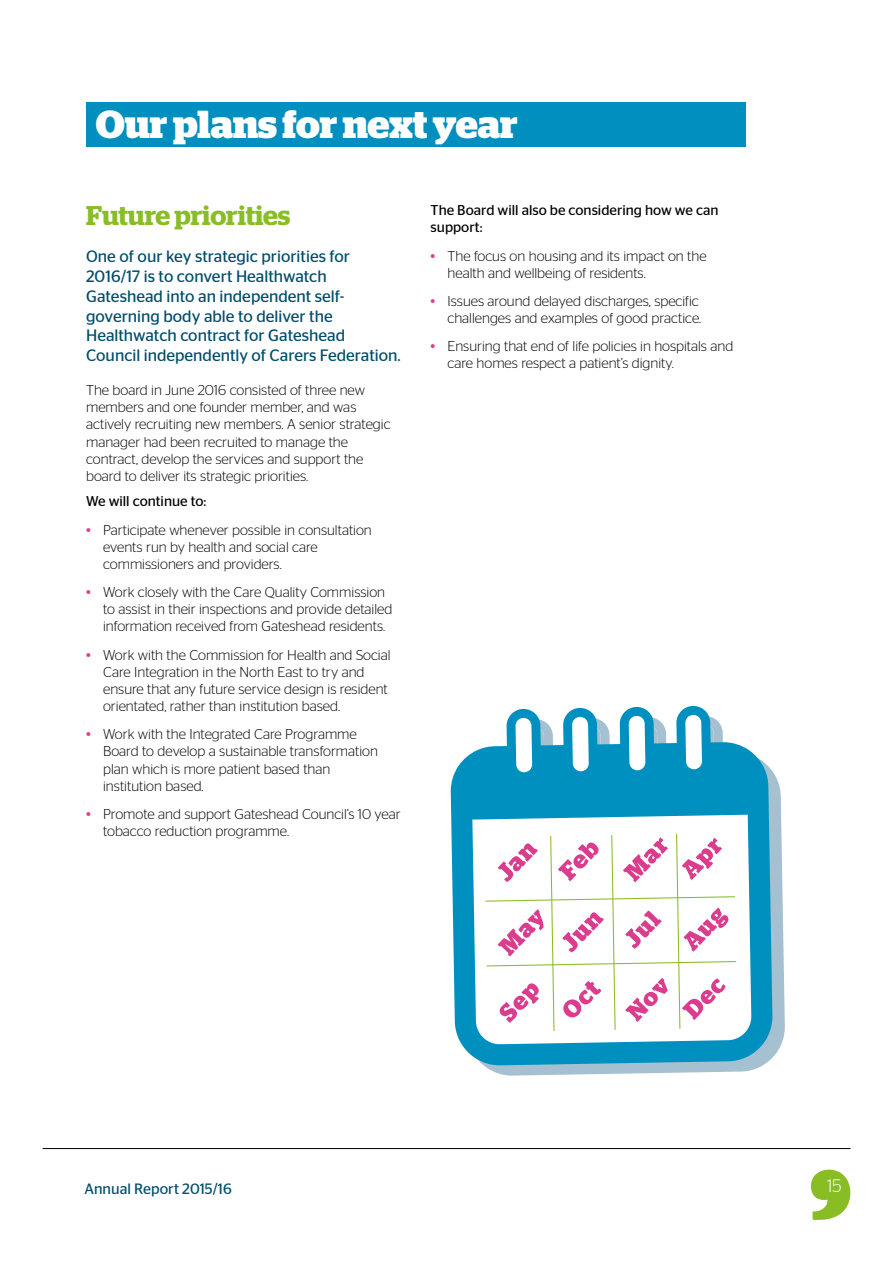
<style>
.page{position:relative;width:893px;height:1263px;background:#fff}
.page>*{position:absolute;margin:0;border:0;box-sizing:border-box;transform-origin:0 0}
.t1{font:700 39px "Stag";color:#fff}
.t2{font:600 27px "Stag";letter-spacing:-.005em;color:#89bd24}
.t3{font:300 18px "Stag Sans";color:#fff}
.t4{font:16.5px/19.8px "Stag Sans";color:#004d6a}
.t5{font:15px "Stag Sans";color:#004d6a}
.t6{font:300 14.25px/17.1px "Stag Sans";color:#000}
.t7{font:14.25px/17.1px "Stag Sans";color:#000}
.s1{font-size:16.5px;color:#db3c8e}
</style>
<div class="page">
<hr style="left:43px;top:1148px;width:807px;height:1px;background:#000">
<svg style="left:811px;top:1170px;width:40px;height:50px"></svg>
<svg style="left:483px;top:771px;width:302px;height:304px;fill:#a5c0d0"></svg>
<svg style="left:451px;top:756px;width:321px;height:309px;fill:#0090c0"></svg>
<svg style="left:467px;top:706px;width:298px;height:325px"></svg>
<div style="left:86px;top:102px;width:659px;height:45px;background:#008fbe"></div>
<h1 class="t1" style="left:96px;top:101px;width:424px">Our plans for next year</h1>
<h2 class="t2" style="left:86px;top:200px;width:206px">Future priorities</h2>
<p class="t4" style="left:86px;top:246px;width:316px">One of our key strategic priorities for 2016/17 is to convert Healthwatch Gateshead into an independent self&shy;governing body able to deliver the Healthwatch contract for Gateshead Council independently of Carers Federation.</p>
<p class="t6" style="left:86px;top:382px;width:306px">The board in June 2016 consisted of three new members and one founder member, and was actively recruiting new members. A senior strategic manager had been recruited to manage the contract, develop the services and support the board to deliver its strategic priorities.</p>
<p class="t7" style="left:86px;top:493px;width:122px">We will continue to:</p>
<p class="t6" style="left:103px;top:521px;width:270px;text-indent:-17px"><span class="s1">•</span> Participate whenever possible in consultation events run by health and social care commissioners and providers.</p>
<p class="t6" style="left:103px;top:583px;width:291px;text-indent:-17px"><span class="s1">•</span> Work closely with the Care Quality Commission to assist in their inspections and provide detailed information received from Gateshead residents.</p>
<p class="t6" style="left:103px;top:646px;width:289px;text-indent:-17px"><span class="s1">•</span> Work with the Commission for Health and Social Care Integration in the North East to try and ensure that any future service design is resident orientated, rather than institution based.</p>
<p class="t6" style="left:103px;top:726px;width:276px;text-indent:-17px"><span class="s1">•</span> Work with the Integrated Care Programme Board to develop a sustainable transformation plan which is more patient based than institution based.</p>
<p class="t6" style="left:103px;top:805px;width:299px;text-indent:-17px"><span class="s1">•</span> Promote and support Gateshead Council’s 10 year tobacco reduction programme.</p>
<p class="t7" style="left:431px;top:201px;width:289px">The Board will also be considering how we can support:</p>
<p class="t6" style="left:448px;top:247px;width:261px;text-indent:-17px"><span class="s1">•</span> The focus on housing and its impact on the health and wellbeing of residents.</p>
<p class="t6" style="left:431px;top:292px;width:272px;text-align:right"><span class="s1">•</span> Issues around delayed discharges, specific challenges and examples of good practice.</p>
<p class="t6" style="left:448px;top:338px;width:287px;text-indent:-17px"><span class="s1">•</span> Ensuring that end of life policies in hospitals and care homes respect a patient’s dignity.</p>
<p class="t5" style="left:85px;top:1180px;width:149px">Annual Report 2015/16</p>
<p class="t3" style="left:827px;top:1176px;width:16px">15</p>
</div>
